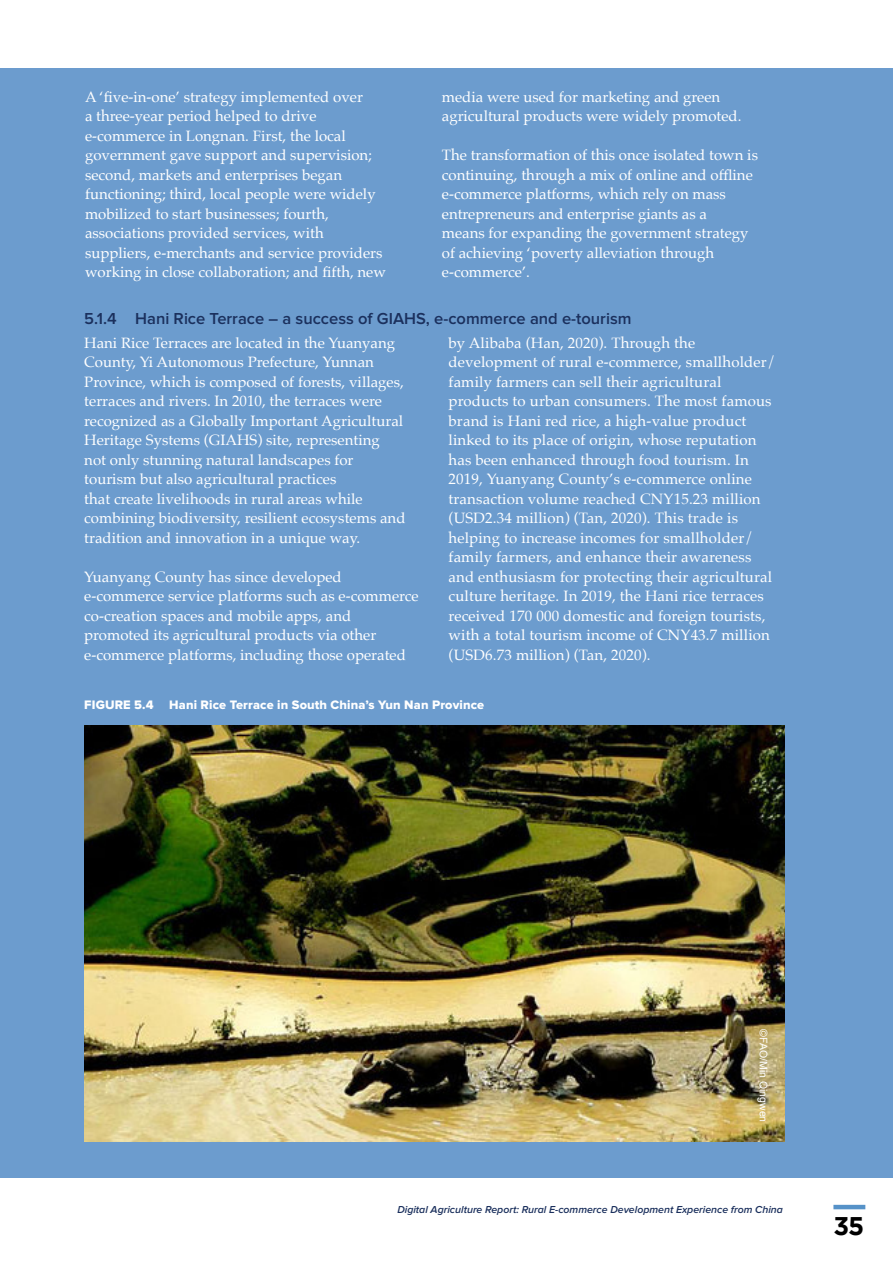
<style>
.page{position:relative;width:893px;height:1263px;background:#fff}
.page>*{position:absolute;margin:0;border:0;box-sizing:border-box;transform-origin:0 0}
.t1{font:700 25.5px "Gotham";color:#000}
.t2{font:600 16.5px "Proxima Nova";color:#1b305d}
.t3{font:15px/19.5px "Palatino";color:#fff}
.t4{font:12.75px "Proxima Nova Extrabld";letter-spacing:.01em;color:#fff}
.t5{font:italic 600 10.5px "Proxima Nova";color:#1b305d}
.t6{font:10.5px "Arial";color:#fff}
</style>
<div class="page">
<hr style="left:833px;top:1205px;width:32px;height:4px;background:#5692c8">
<div style="left:0;top:68px;width:893px;height:1110px;background:#6c9cce"></div>
<img style="left:84px;top:726px;width:700px;height:416px">
<p class="t3" style="left:85px;top:87px;width:302px">A ‘five-in-one’ strategy implemented over<br>a three-year period helped to drive e-commerce in Longnan. First, the local government gave support and supervision; second, markets and enterprises began functioning; third, local people were widely mobilized to start businesses; fourth, associations provided services, with suppliers, e-merchants and service providers working in close collaboration; and fifth, new</p>
<p class="t3" style="left:442px;top:87px;width:301px">media were used for marketing and green agricultural products were widely promoted.</p>
<p class="t3" style="left:442px;top:145px;width:318px">The transformation of this once isolated town is continuing, through a mix of online and offline e-commerce platforms, which rely on mass entrepreneurs and enterprise giants as a<br>means for expanding the government strategy of achieving ‘poverty alleviation through e-commerce’.</p>
<p class="t2" style="left:84px;top:309px;width:549px">5.1.4 Hani Rice Terrace – a success of GIAHS, e-commerce and e-tourism</p>
<p class="t3" style="left:84px;top:333px;width:323px">Hani Rice Terraces are located in the Yuanyang County, Yi Autonomous Prefecture, Yunnan Province, which is composed of forests, villages, terraces and rivers. In 2010, the terraces were recognized as a Globally Important Agricultural Heritage Systems (GIAHS) site, representing<br>not only stunning natural landscapes for tourism but also agricultural practices<br>that create livelihoods in rural areas while combining biodiversity, resilient ecosystems and tradition and innovation in a unique way.</p>
<p class="t3" style="left:84px;top:567px;width:336px">Yuanyang County has since developed e-commerce service platforms such as e-commerce co-creation spaces and mobile apps, and promoted its agricultural products via other e-commerce platforms, including those operated</p>
<p class="t3" style="left:448px;top:333px;width:329px">by Alibaba (Han, 2020). Through the development of rural e-commerce, smallholder/ family farmers can sell their agricultural products to urban consumers. The most famous brand is Hani red rice, a high-value product linked to its place of origin, whose reputation has been enhanced through food tourism. In 2019, Yuanyang County’s e-commerce online transaction volume reached CNY15.23 million (USD2.34 million) (Tan, 2020). This trade is helping to increase incomes for smallholder/ family farmers, and enhance their awareness and enthusiasm for protecting their agricultural culture heritage. In 2019, the Hani rice terraces received 170 000 domestic and foreign tourists, with a total tourism income of CNY43.7 million (USD6.73 million) (Tan, 2020).</p>
<p class="t4" style="left:84px;top:697px;width:401px">FIGURE 5.4 Hani Rice Terrace in South China’s Yun Nan Province</p>
<p class="t6" style="left:770px;top:1029px;width:94px;rotate:90deg">©FAO/Min Qingwen</p>
<p class="t5" style="left:397px;top:1203px;width:387px">Digital Agriculture Report: Rural E-commerce Development Experience from China</p>
<h1 class="t1" style="left:833px;top:1211px;width:32px">35</h1>
</div>
